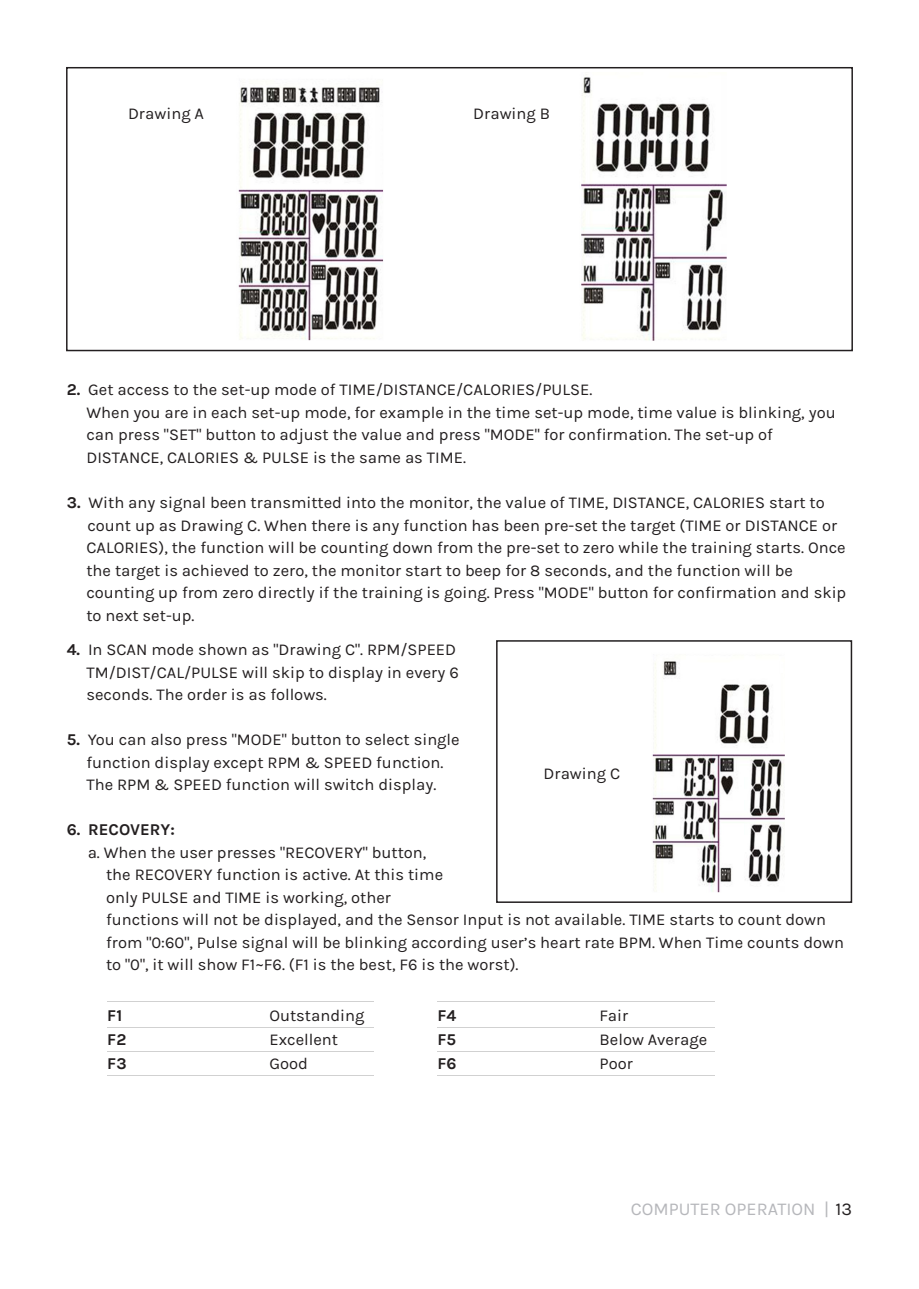
<style>
.page{position:relative;width:919px;height:1289px;background:#fff}
.page>*{position:absolute;margin:0;border:0;box-sizing:border-box;transform-origin:0 0}
.t1{font:18px "Karla";color:#b6b7bb}
.t2{font:16.5px "Karla";color:#231f20}
.t3{font:700 16.5px "Karla";color:#231f20}
.s1{font-weight:700}
.s2{color:#231f20}
</style>
<div class="page">
<div style="left:66px;top:67px;width:786px;height:284px;border:2px solid #231f20"></div>
<img style="left:238px;top:87px;width:146px;height:254px">
<img style="left:581px;top:77px;width:146px;height:264px">
<img style="left:652px;top:661px;width:133px;height:232px">
<div style="left:496px;top:640px;width:356px;height:262px;border:2px solid #231f20"></div>
<hr style="left:107px;top:1027px;width:266px;height:1px;background:#d1d1d1">
<hr style="left:107px;top:1051px;width:266px;height:1px;background:#d1d1d1">
<hr style="left:107px;top:1075px;width:266px;height:1px;background:#d1d1d1">
<hr style="left:107px;top:1001px;width:266px;height:1px;background:#d1d1d1">
<hr style="left:437px;top:1027px;width:278px;height:1px;background:#d1d1d1">
<hr style="left:437px;top:1051px;width:278px;height:1px;background:#d1d1d1">
<hr style="left:437px;top:1075px;width:278px;height:1px;background:#d1d1d1">
<hr style="left:437px;top:1001px;width:278px;height:1px;background:#d1d1d1">
<p class="t2" style="left:128px;top:105px;width:78px">Drawing A</p>
<p class="t2" style="left:473px;top:105px;width:78px">Drawing B</p>
<p class="t2" style="left:67px;top:381px;width:527px"><span class="s1">2.</span> Get access to the set-up mode of TIME/DISTANCE/CALORIES/PULSE.</p>
<p class="t2" style="left:86px;top:403px;width:750px">When you are in each set-up mode, for example in the time set-up mode, time value is blinking, you</p>
<p class="t2" style="left:86px;top:426px;width:688px">can press "SET" button to adjust the value and press "MODE" for confirmation. The set-up of</p>
<p class="t2" style="left:86px;top:448px;width:381px">DISTANCE, CALORIES &amp; PULSE is the same as TIME.</p>
<p class="t2" style="left:67px;top:493px;width:759px"><span class="s1">3.</span> With any signal been transmitted into the monitor, the value of TIME, DISTANCE, CALORIES start to</p>
<p class="t2" style="left:87px;top:516px;width:751px">count up as Drawing C. When there is any function has been pre-set the target (TIME or DISTANCE or</p>
<p class="t2" style="left:86px;top:538px;width:760px">CALORIES), the function will be counting down from the pre-set to zero while the training starts. Once</p>
<p class="t2" style="left:86px;top:561px;width:707px">the target is achieved to zero, the monitor start to beep for 8 seconds, and the function will be</p>
<p class="t2" style="left:86px;top:583px;width:761px">counting up from zero directly if the training is going. Press "MODE" button for confirmation and skip</p>
<p class="t2" style="left:86px;top:606px;width:110px">to next set-up.</p>
<p class="t2" style="left:67px;top:640px;width:391px"><span class="s1">4.</span> In SCAN mode shown as "Drawing C". RPM/SPEED</p>
<p class="t2" style="left:86px;top:663px;width:374px">TM/DIST/CAL/PULSE will skip to display in every 6</p>
<p class="t2" style="left:86px;top:685px;width:242px">seconds. The order is as follows.</p>
<p class="t2" style="left:67px;top:730px;width:394px"><span class="s1">5.</span> You can also press "MODE" button to select single</p>
<p class="t2" style="left:86px;top:753px;width:358px">function display except RPM &amp; SPEED function.</p>
<p class="t2" style="left:86px;top:775px;width:351px">The RPM &amp; SPEED function will switch display.</p>
<p class="t3" style="left:67px;top:820px;width:110px">6. RECOVERY:</p>
<p class="t2" style="left:88px;top:843px;width:340px">a. When the user presses "RECOVERY" button,</p>
<p class="t2" style="left:106px;top:865px;width:338px">the RECOVERY function is active. At this time</p>
<p class="t2" style="left:106px;top:888px;width:286px">only PULSE and TIME is working, other</p>
<p class="t2" style="left:106px;top:910px;width:721px">functions will not be displayed, and the Sensor Input is not available. TIME starts to count down</p>
<p class="t2" style="left:106px;top:933px;width:739px">from "0:60", Pulse signal will be blinking according user’s heart rate BPM. When Time counts down</p>
<p class="t2" style="left:106px;top:955px;width:414px">to "0", it will show F1~F6. (F1 is the best, F6 is the worst).</p>
<p class="t3" style="left:107px;top:1006px;width:16px">F1</p>
<p class="t2" style="left:269px;top:1006px;width:96px">Outstanding</p>
<p class="t3" style="left:107px;top:1030px;width:21px">F2</p>
<p class="t2" style="left:269px;top:1030px;width:70px">Excellent</p>
<p class="t3" style="left:107px;top:1054px;width:21px">F3</p>
<p class="t2" style="left:269px;top:1054px;width:40px">Good</p>
<p class="t2" style="left:543px;top:764px;width:78px">Drawing C</p>
<p class="t3" style="left:437px;top:1006px;width:20px">F4</p>
<p class="t2" style="left:599px;top:1006px;width:30px">Fair</p>
<p class="t3" style="left:437px;top:1030px;width:20px">F5</p>
<p class="t2" style="left:599px;top:1030px;width:109px">Below Average</p>
<p class="t3" style="left:437px;top:1054px;width:21px">F6</p>
<p class="t2" style="left:599px;top:1054px;width:35px">Poor</p>
<p class="t1" style="left:630px;top:1198px;width:223px">COMPUTER OPERATION | <span class="s2">13</span></p>
</div>
